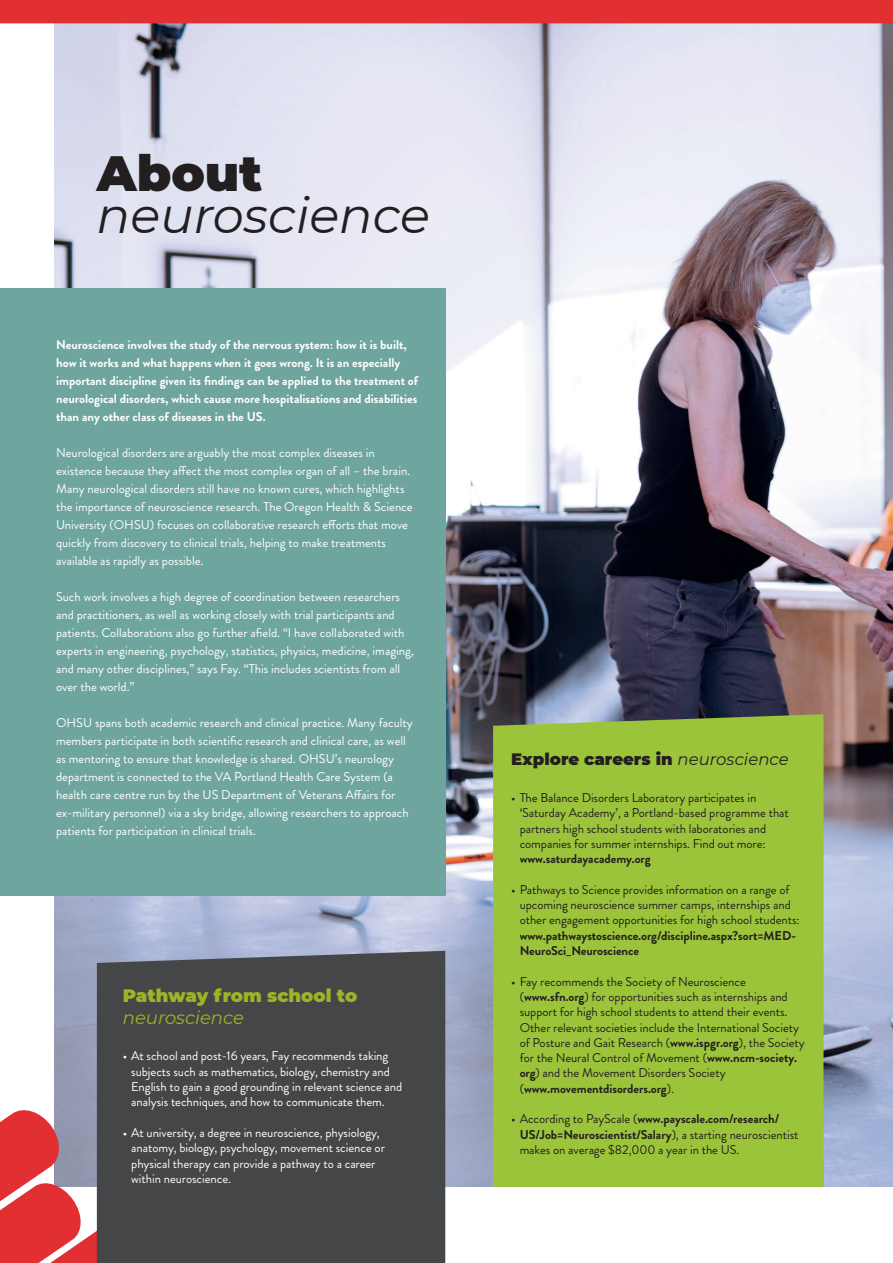
<style>
.page{position:relative;width:893px;height:1263px;background:#fff}
.page>*{position:absolute;margin:0;border:0;box-sizing:border-box;transform-origin:0 0}
.t1{font:italic 49.5px "Montserrat";color:#231f20}
.t2{font:900 49.5px "Montserrat";color:#231f20}
.t3{font:900 18px/21.6px "Montserrat";color:#9eb326}
.t4{font:900 16.5px "Montserrat";color:#231f20}
.t5{font:12.75px/18px "Brandon Grotesque";color:#fff}
.t6{font:12.75px/15.3px "Brandon Grotesque";letter-spacing:-.005em;color:#231f20}
.t7{font:700 12.75px/18px "Brandon Grotesque";color:#fff}
.s1{font-weight:400;font-style:italic}
.s2{font-weight:700}
</style>
<div class="page">
<img style="left:54px;top:23px;width:839px;height:1163px">
<div style="left:0;top:0;width:893px;height:23px;background:#e22f32"></div>
<svg style="left:0;top:1106px;width:97px;height:157px;background:#d4676e"></svg>
<div style="left:0;top:288px;width:445px;height:607px;background:#6ea69f"></div>
<div style="left:493px;top:714px;width:330px;height:445px;background:#9cc43b"></div>
<div style="left:97px;top:951px;width:348px;height:312px;background:#454647"></div>
<div style="left:493px;top:1159px;width:330px;height:27px;background:#9cc43b"></div>
<p class="t2" style="left:97px;top:136px;width:167px">About</p>
<p class="t1" style="left:97px;top:181px;width:335px">neuroscience</p>
<p class="t7" style="left:56px;top:336px;width:364px">Neuroscience involves the study of the nervous system: how it is built, how it works and what happens when it goes wrong. It is an especially important discipline given its findings can be applied to the treatment of neurological disorders, which cause more hospitalisations and disabilities than any other class of diseases in the US.</p>
<p class="t5" style="left:56px;top:444px;width:358px">Neurological disorders are arguably the most complex diseases in existence because they affect the most complex organ of all – the brain.<br>Many neurological disorders still have no known cures, which highlights the importance of neuroscience research. The Oregon Health &amp; Science University (OHSU) focuses on collaborative research efforts that move quickly from discovery to clinical trials, helping to make treatments available as rapidly as possible.</p>
<p class="t5" style="left:56px;top:588px;width:359px">Such work involves a high degree of coordination between researchers and practitioners, as well as working closely with trial participants and patients. Collaborations also go further afield. “I have collaborated with experts in engineering, psychology, statistics, physics, medicine, imaging, and many other disciplines,” says Fay. “This includes scientists from all over the world.”</p>
<p class="t5" style="left:56px;top:714px;width:358px">OHSU spans both academic research and clinical practice. Many faculty members participate in both scientific research and clinical care, as well as mentoring to ensure that knowledge is shared. OHSU’s neurology department is connected to the VA Portland Health Care System (a health care centre run by the US Department of Veterans Affairs for ex-military personnel) via a sky bridge, allowing researchers to approach patients for participation in clinical trials.</p>
<p class="t3" style="left:123px;top:984px;width:236px">Pathway from school to <span class="s1">neuroscience</span></p>
<p class="t5" style="left:131px;top:1048px;width:272px;line-height:15.3px;text-indent:-9px">• At school and post-16 years, Fay recommends taking subjects such as mathematics, biology, chemistry and English to gain a good grounding in relevant science and analysis techniques, and how to communicate them.</p>
<p class="t5" style="left:131px;top:1125px;width:255px;line-height:15.3px;text-indent:-9px">• At university, a degree in neuroscience, physiology, anatomy, biology, psychology, movement science or physical therapy can provide a pathway to a career within neuroscience.</p>
<p class="t4" style="left:511px;top:747px;width:279px">Explore careers in <span class="s1">neuroscience</span></p>
<p class="t6" style="left:520px;top:790px;width:271px;text-indent:-9px">• The Balance Disorders Laboratory participates in ‘Saturday Academy’, a Portland-based programme that partners high school students with laboratories and companies for summer internships. Find out more: <span class="s2">www.saturdayacademy.org</span></p>
<p class="t6" style="left:520px;top:882px;width:282px;text-indent:-9px">• Pathways to Science provides information on a range of upcoming neuroscience summer camps, internships and other engagement opportunities for high school students: <span class="s2">www.pathwaystoscience.org/discipline.aspx?sort=MED-NeuroSci_Neuroscience</span></p>
<p class="t6" style="left:520px;top:974px;width:287px;text-indent:-9px">• Fay recommends the Society of Neuroscience (<span class="s2">www.sfn.org</span>) for opportunities such as internships and support for high school students to attend their events.<br>Other relevant societies include the International Society of Posture and Gait Research (<span class="s2">www.ispgr.org</span>), the Society for the Neural Control of Movement (<span class="s2">www.ncm-society. org</span>) and the Movement Disorders Society (<span class="s2">www.movementdisorders.org</span>).</p>
<p class="t6" style="left:520px;top:1111px;width:280px;text-indent:-9px">• According to PayScale (<span class="s2">www.payscale.com/research/<br>US/Job=Neuroscientist/Salary</span>), a starting neuroscientist makes on average $82,000 a year in the US.</p>
</div>
